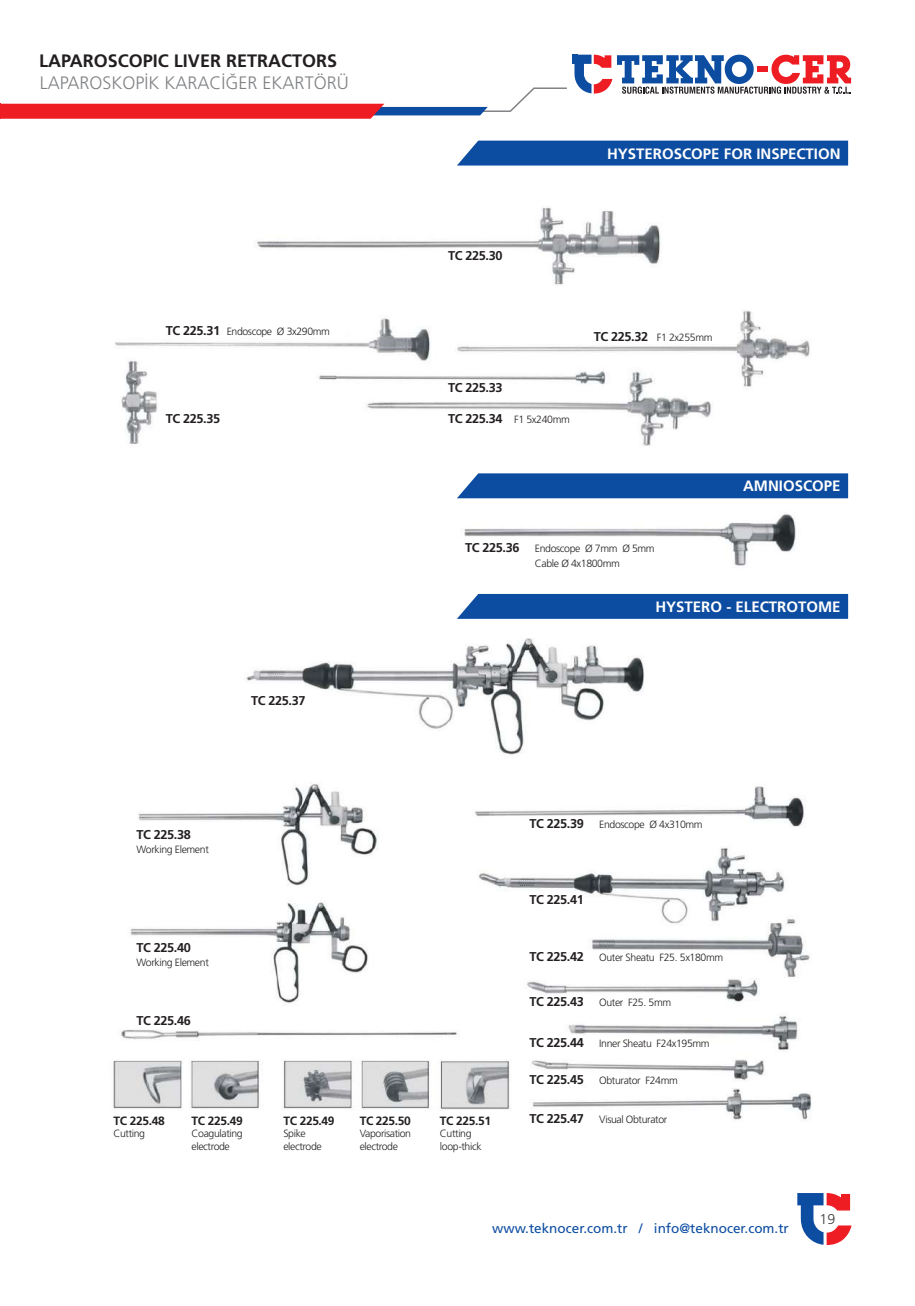
<style>
.page{position:relative;width:915px;height:1306px;background:#fff}
.page>*{position:absolute;margin:0;border:0;box-sizing:border-box;transform-origin:0 0}
.t1{font:300 18px "Frutiger CE";color:#808285}
.t2{font:700 18px "Frutiger CE";color:#231f20}
.t3{font:700 15px "Frutiger CE";color:#fff}
.t4{font:300 14.25px "Frutiger CE";color:#3e3e3f}
.t5{font:13.5px "Frutiger LT Std";color:#0d4da1}
.t6{font:700 12.75px "Frutiger CE";letter-spacing:-.03em;color:#231f20}
.t7{font:700 12px "Frutiger CE";letter-spacing:-.03em;color:#231f20}
.t8{font:300 10.5px/12.6px "Frutiger CE";letter-spacing:-.035em;color:#231f20}
.s1{font-weight:700;font-size:12.75px}
</style>
<div class="page">
<img style="left:113px;top:63px;width:739px;height:1057px">
<svg style="left:0;top:87px;width:566px;height:32px"></svg>
<svg style="left:574px;top:55px;width:276px;height:39px"></svg>
<div style="left:571px;top:55px;width:6px;height:9px;background:#0d4da1"></div>
<svg style="left:797px;top:1193px;width:54px;height:51px"></svg>
<div style="left:456px;top:141px;width:391px;height:24px;background:#0d4da1"></div>
<div style="left:456px;top:473px;width:391px;height:25px;background:#0d4da1"></div>
<svg style="left:456px;top:594px;width:391px;height:25px;background:#1553a4"></svg>
<h1 class="t2" style="left:39px;top:49px;width:299px">LAPAROSCOPIC LIVER RETRACTORS</h1>
<h1 class="t1" style="left:40px;top:72px;width:310px">LAPAROSKOPİK KARACİĞER EKARTÖRÜ</h1>
<p class="t6" style="left:166px;top:322px;width:56px">TC 225.31</p>
<p class="t8" style="left:226px;top:325px;width:105px">Endoscope Ø 3x290mm</p>
<p class="t6" style="left:166px;top:411px;width:56px">TC 225.35</p>
<p class="t6" style="left:251px;top:693px;width:56px">TC 225.37</p>
<h2 class="t3" style="left:606px;top:144px;width:235px">HYSTEROSCOPE FOR INSPECTION</h2>
<p class="t6" style="left:448px;top:248px;width:56px">TC 225.30</p>
<p class="t6" style="left:448px;top:380px;width:56px">TC 225.33</p>
<p class="t6" style="left:448px;top:411px;width:56px">TC 225.34</p>
<p class="t8" style="left:514px;top:413px;width:57px">F1 5x240mm</p>
<p class="t6" style="left:593px;top:328px;width:56px">TC 225.32</p>
<p class="t8" style="left:656px;top:330px;width:57px">F1 2x255mm</p>
<h2 class="t3" style="left:742px;top:477px;width:99px">AMNIOSCOPE</h2>
<p class="t6" style="left:465px;top:540px;width:56px">TC 225.36</p>
<p class="t8" style="left:534px;top:542px;width:121px">Endoscope Ø 7mm Ø 5mm</p>
<p class="t8" style="left:534px;top:556px;width:86px">Cable Ø 4x1800mm</p>
<h2 class="t3" style="left:655px;top:597px;width:187px">HYSTERO - ELECTROTOME</h2>
<p class="t6" style="left:136px;top:827px;width:56px">TC 225.38</p>
<p class="t8" style="left:136px;top:843px;width:74px">Working Element</p>
<p class="t6" style="left:136px;top:939px;width:56px">TC 225.40</p>
<p class="t8" style="left:136px;top:955px;width:74px">Working Element</p>
<p class="t6" style="left:136px;top:1012px;width:56px">TC 225.46</p>
<p class="t7" style="left:113px;top:1114px;width:53px">TC 225.48</p>
<p class="t8" style="left:113px;top:1127px;width:33px">Cutting</p>
<p class="t7" style="left:191px;top:1114px;width:53px">TC 225.49</p>
<p class="t8" style="left:191px;top:1127px;width:53px">Coagulating electrode</p>
<p class="t7" style="left:283px;top:1114px;width:53px">TC 225.49</p>
<p class="t8" style="left:283px;top:1127px;width:40px">Spike electrode</p>
<p class="t7" style="left:359px;top:1114px;width:53px">TC 225.50</p>
<p class="t8" style="left:359px;top:1127px;width:53px">Vaporisation electrode</p>
<p class="t6" style="left:529px;top:816px;width:56px">TC 225.39</p>
<p class="t8" style="left:599px;top:818px;width:105px">Endoscope Ø 4x310mm</p>
<p class="t6" style="left:529px;top:891px;width:56px">TC 225.41</p>
<p class="t8" style="left:529px;top:950px;width:195px"><span class="s1">TC 225.42</span> Outer Sheatu F25. 5x180mm</p>
<p class="t7" style="left:440px;top:1114px;width:53px">TC 225.51</p>
<p class="t8" style="left:440px;top:1127px;width:43px">Cutting loop-thick</p>
<p class="t8" style="left:529px;top:996px;width:143px"><span class="s1">TC 225.43</span> Outer F25. 5mm</p>
<p class="t8" style="left:529px;top:1037px;width:182px"><span class="s1">TC 225.44</span> Inner Sheatu F24x195mm</p>
<p class="t8" style="left:529px;top:1073px;width:150px"><span class="s1">TC 225.45</span> Obturator F24mm</p>
<p class="t8" style="left:529px;top:1112px;width:139px"><span class="s1">TC 225.47</span> Visual Obturator</p>
<p class="t5" style="left:492px;top:1220px;width:298px">www.teknocer.com.tr / info@teknocer.com.tr</p>
<h3 class="t4" style="left:819px;top:1211px;width:17px">19</h3>
</div>
